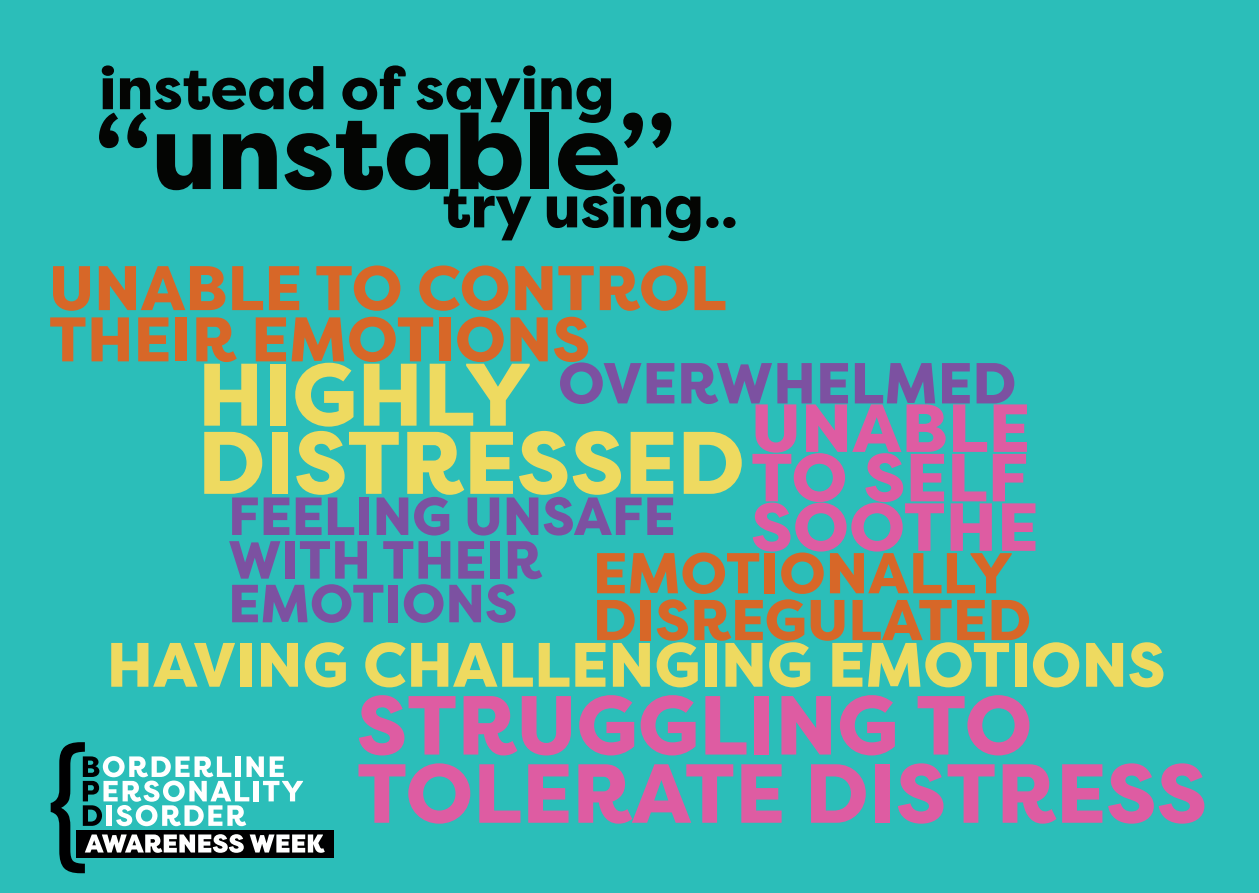
<style>
.page{position:relative;width:1259px;height:893px;background:#2bbeb9}
.page>*{position:absolute;margin:0;border:0;box-sizing:border-box;transform-origin:0 0}
.t1{font:800 105.6px "Filson Pro";color:#040503}
.t2{font:800 88.5px/68.1px "Filson Pro";color:#eeda60}
.t3{font:800 83.7px/68.1px "Filson Pro";color:#de5ca2}
.t4{font:800 67.8px/49.5px "Filson Pro";color:#de5ca2}
.t5{font:800 62.7px/51.3px "Filson Pro";color:#d76728}
.t6{font:800 62.4px "Filson Pro";color:#eeda60}
.t7{font:800 59.7px/118.2px "Filson Pro";color:#040503}
.t8{font:800 57.6px "Filson Pro";color:#7c51a1}
.t9{font:800 57.3px/46.8px "Filson Pro";color:#d76728}
.t10{font:800 53.4px/43.8px "Filson Pro";color:#7c51a1}
</style>
<div class="page">
<div style="left:76px;top:830px;width:258px;height:28px;background:#000001"></div>
<svg style="left:51px;top:742px;width:274px;height:131px"></svg>
<p class="t7" style="left:442px;top:30px;width:297px;text-indent:-343px">instead of saying<br>try using..</p>
<h1 class="t1" style="left:95px;top:86px;width:581px">“unstable”</h1>
<p class="t5" style="left:49px;top:264px;width:679px">UNABLE TO CONTROL<br>THEIR EMOTIONS</p>
<p class="t8" style="left:558px;top:347px;width:460px">OVERWHELMED</p>
<h2 class="t2" style="left:198px;top:362px;width:548px">HIGHLY<br>DISTRESSED</h2>
<p class="t4" style="left:751px;top:405px;width:289px">UNABLE<br>TO SELF<br>SOOTHE</p>
<p class="t10" style="left:228px;top:495px;width:449px">FEELING UNSAFE<br>WITH THEIR<br>EMOTIONS</p>
<p class="t9" style="left:593px;top:551px;width:440px">EMOTIONALLY<br>DISREGULATED</p>
<p class="t6" style="left:107px;top:626px;width:1060px">HAVING CHALLENGING EMOTIONS</p>
<h3 class="t3" style="left:357px;top:693px;width:852px">STRUGGLING TO<br>TOLERATE DISTRESS</h3>
</div>
